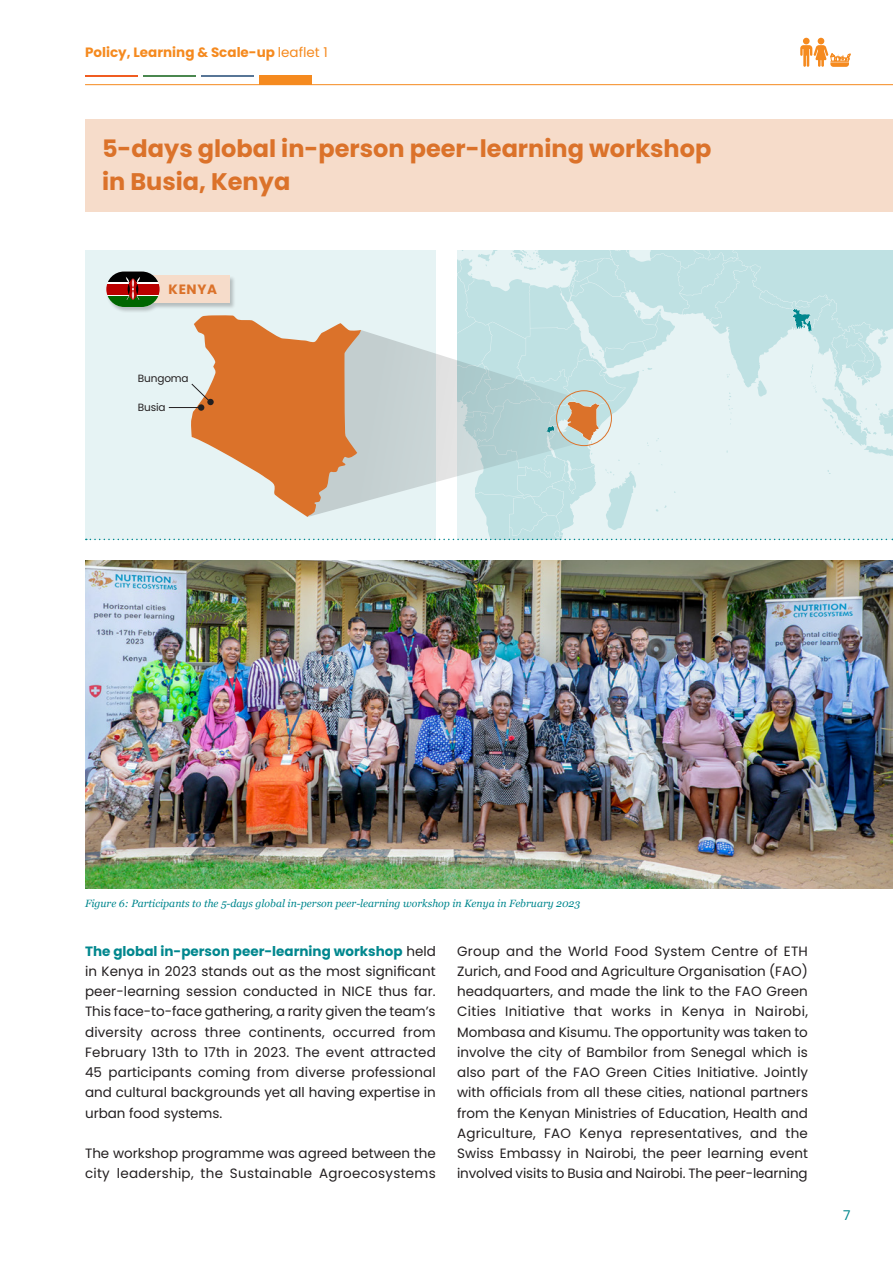
<style>
.page{position:relative;width:893px;height:1263px;background:#fff}
.page>*{position:absolute;margin:0;border:0;box-sizing:border-box;transform-origin:0 0}
.t1{font:700 24px/33px "Poppins";color:#db722a}
.t2{font:13.5px/20.2px "Poppins";color:#231f20;text-align:justify}
.t3{font:13.5px/20.2px "Poppins";letter-spacing:.02em;color:#231f20}
.t4{font:700 13.5px "Poppins";color:#f58a1f}
.t5{font:700 13.5px "Poppins";letter-spacing:.05em;color:#db722a}
.t6{font:13.5px "Poppins";color:#00878e}
.t7{font:italic 10.5px "Georgia";color:#00878e}
.t8{font:10.5px "Poppins";letter-spacing:-.01em;color:#231f20}
.s1{font-weight:400}
.s2{font-weight:700;color:#00878e}
</style>
<div class="page">
<div style="left:85px;top:119px;width:808px;height:92px;background:#f6dcca"></div>
<svg style="left:86px;top:250px;width:807px;height:290px"></svg>
<hr style="left:169px;top:407px;width:31px;height:1px;background:#231f20">
<img style="left:85px;top:561px;width:808px;height:328px">
<hr style="left:85px;top:84px;width:808px;height:1px;background:#f58a1f">
<hr style="left:85px;top:75px;width:53px;height:2px;background:#f05c21">
<hr style="left:143px;top:75px;width:53px;height:2px;background:#4a874f">
<hr style="left:201px;top:75px;width:53px;height:2px;background:#577596">
<div style="left:259px;top:75px;width:53px;height:10px;background:#f58a1f"></div>
<svg style="left:800px;top:38px;width:50px;height:29px"></svg>
<p class="t4" style="left:85px;top:44px;width:244px">Policy, Learning &amp; Scale-up <span class="s1">leaflet 1</span></p>
<h1 class="t1" style="left:102px;top:132px;width:611px">5-days global in-person peer-learning workshop in Busia, Kenya</h1>
<p class="t5" style="left:169px;top:282px;width:50px">KENYA</p>
<p class="t8" style="left:138px;top:372px;width:52px">Bungoma</p>
<p class="t8" style="left:138px;top:401px;width:29px">Busia</p>
<p class="t7" style="left:85px;top:896px;width:497px">Figure 6: Participants to the 5-days global in-person peer-learning workshop in Kenya in February 2023</p>
<p class="t2" style="left:85px;top:941px;width:352px"><span class="s2">The global in-person peer-learning workshop</span> held in Kenya in 2023 stands out as the most significant peer-learning session conducted in NICE thus far.<br>This face-to-face gathering, a rarity given the team’s diversity across three continents, occurred from February 13th to 17th in 2023. The event attracted 45 participants coming from diverse professional and cultural backgrounds yet all having expertise in urban food systems.</p>
<p class="t3" style="left:85px;top:1143px;width:352px">The workshop programme was agreed between the city leadership, the Sustainable Agroecosystems</p>
<p class="t2" style="left:457px;top:941px;width:352px">Group and the World Food System Centre of ETH Zurich, and Food and Agriculture Organisation (FAO) headquarters, and made the link to the FAO Green Cities Initiative that works in Kenya in Nairobi, Mombasa and Kisumu. The opportunity was taken to involve the city of Bambilor from Senegal which is also part of the FAO Green Cities Initiative. Jointly with officials from all these cities, national partners from the Kenyan Ministries of Education, Health and Agriculture, FAO Kenya representatives, and the Swiss Embassy in Nairobi, the peer learning event involved visits to Busia and Nairobi. The peer-learning</p>
<p class="t6" style="left:843px;top:1208px;width:9px">7</p>
</div>
